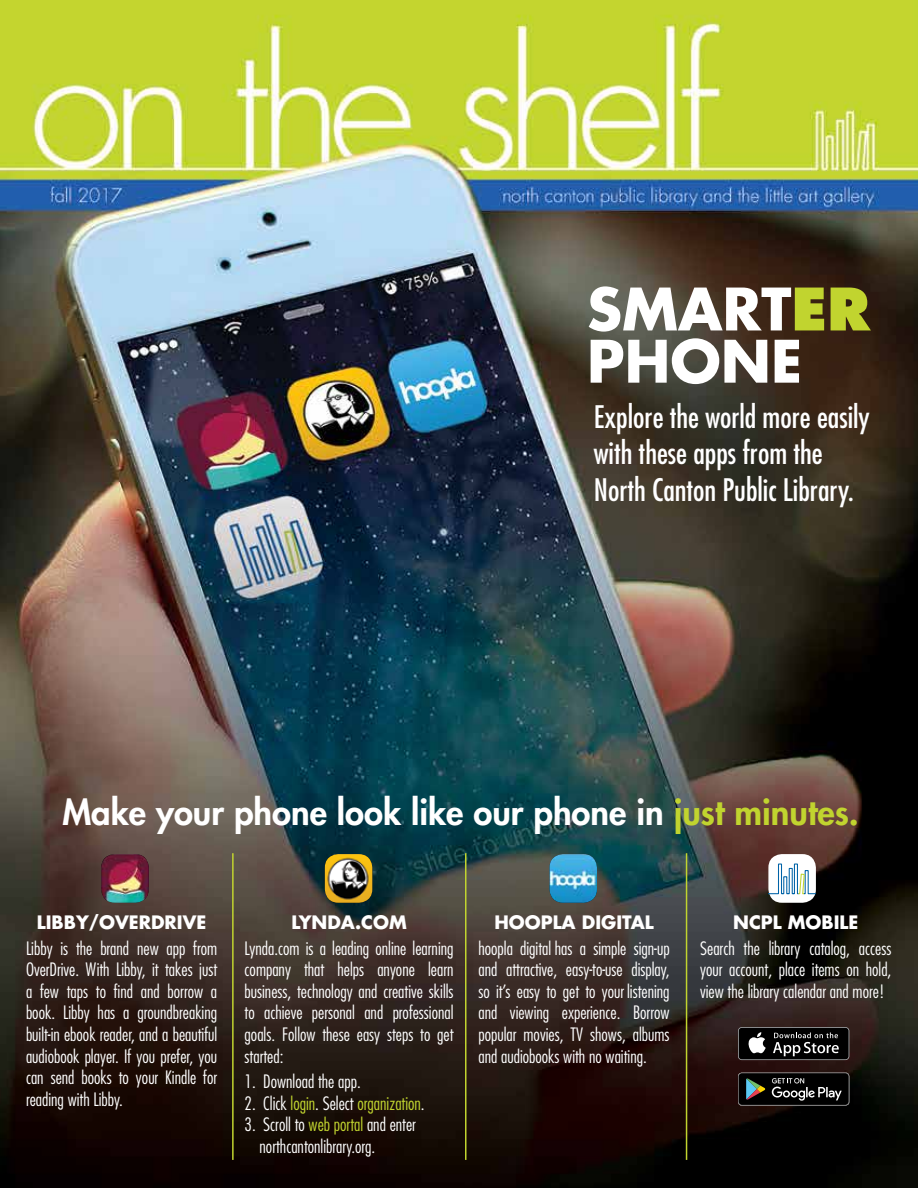
<style>
.page{position:relative;width:918px;height:1188px;background:#fff}
.page>*{position:absolute;margin:0;border:0;box-sizing:border-box;transform-origin:0 0}
.t1{font:700 57px/52.2px "Futura Std";color:#fff}
.t2{font:800 34.5px "Futura Std";color:#fff}
.t3{font:condensed 30.15px/36.3px "Futura Std";color:#fff}
.t4{font:300 condensed 18px/21.6px "Futura Std";color:#fff;text-align:justify}
.t5{font:700 18px "Futura Std";color:#fff}
.t6{font:300 condensed 18px "Futura Std";color:#c1d42f}
.s1{font-weight:800;color:#c1d42f}
.s2{color:#c1d42f}
.s3{color:#fff}
</style>
<div class="page">
<img style="left:0;top:0;width:918px;height:1188px">
<img style="left:101px;top:854px;width:48px;height:49px">
<img style="left:325px;top:854px;width:47px;height:49px">
<img style="left:549px;top:854px;width:48px;height:49px">
<div style="left:768px;top:854px;width:48px;height:49px;background:#fff;border-radius:14px"></div>
<svg style="left:768px;top:864px;width:47px;height:30px"></svg>
<hr style="left:232px;top:853px;width:2px;height:307px;background:#c1d42f">
<hr style="left:465px;top:853px;width:1px;height:307px;background:#c1d42f">
<hr style="left:686px;top:853px;width:1px;height:307px;background:#c1d42f">
<div style="left:738px;top:1027px;width:111px;height:33px;background:#87888a;border-radius:4px"></div>
<div style="left:739px;top:1028px;width:110px;height:31px;background:#000;border-radius:3px"></div>
<svg style="left:748px;top:1032px;width:18px;height:21px"></svg>
<svg style="left:773px;top:1032px;width:66px;height:24px"></svg>
<svg style="left:738px;top:1073px;width:111px;height:33px;background:#272927"></svg>
<h1 class="t1" style="left:587px;top:282px;width:285px">SMART<span class="s1">ER<br></span>PHONE</h1>
<h3 class="t3" style="left:594px;top:399px;width:278px">Explore the world more easily with these apps from the<br>North Canton Public Library.</h3>
<h2 class="t2" style="left:62px;top:790px;width:798px">Make your phone look like our phone in <span class="s2">just minutes.</span></h2>
<p class="t5" style="left:37px;top:910px;width:171px">LIBBY/OVERDRIVE</p>
<p class="t4" style="left:26px;top:937px;width:193px">Libby is the brand new app from OverDrive. With Libby, it takes just a few taps to find and borrow a book. Libby has a groundbreaking built-in ebook reader, and a beautiful audiobook player. If you prefer, you can send books to your Kindle for reading with Libby.</p>
<p class="t5" style="left:291px;top:910px;width:117px">LYNDA.COM</p>
<p class="t4" style="left:245px;top:937px;width:210px">Lynda.com is a leading online learning company that helps anyone learn business, technology and creative skills to achieve personal and professional goals. Follow these easy steps to get started:</p>
<p class="t4" style="left:245px;top:1071px;width:118px">1. Download the app.</p>
<p class="t6" style="left:245px;top:1092px;width:182px"><span class="s3">2. Click</span> login<span class="s3">. Select</span> organization<span class="s3">.</span></p>
<p class="t4" style="left:260px;top:1114px;width:158px;text-indent:-15px">3. Scroll to <span class="s2">web portal</span> and enter northcantonlibrary.org.</p>
<p class="t5" style="left:494px;top:910px;width:161px">HOOPLA DIGITAL</p>
<p class="t4" style="left:478px;top:937px;width:193px">hoopla digital has a simple sign-up and attractive, easy-to-use display, so it’s easy to get to your listening and viewing experience. Borrow popular movies, TV shows, albums and audiobooks with no waiting.</p>
<p class="t5" style="left:733px;top:910px;width:127px">NCPL MOBILE</p>
<p class="t4" style="left:700px;top:937px;width:193px">Search the library catalog, access your account, place items on hold, view the library calendar and more!</p>
</div>
